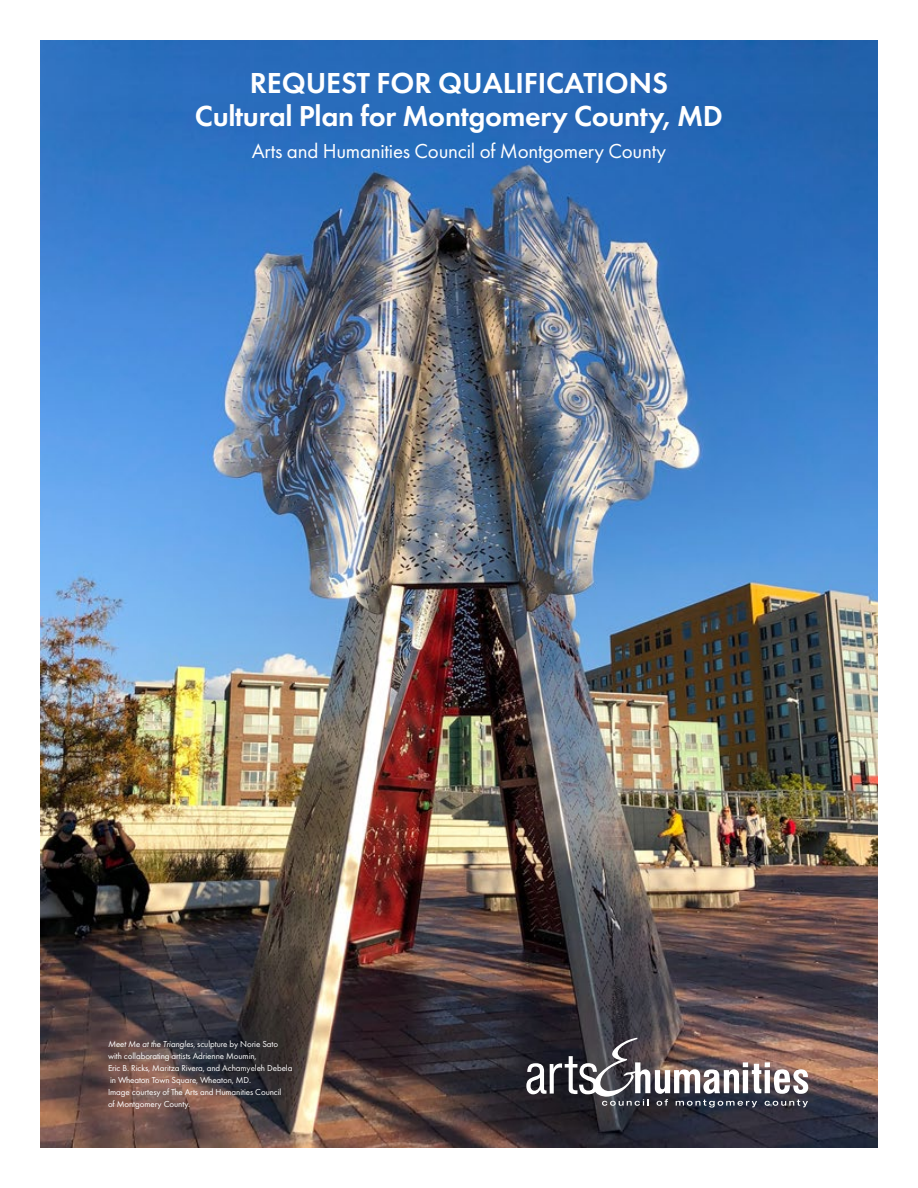
<style>
.page{position:relative;width:918px;height:1188px;background:#fff}
.page>*{position:absolute;margin:0;border:0;box-sizing:border-box;transform-origin:0 0}
.t1{font:600 30px/33px "Futura PT";letter-spacing:-.01em;color:#fff;text-align:center}
.t2{font:21px "Futura PT";letter-spacing:-.01em;color:#fff}
.t3{font:9px/12px "Futura PT";letter-spacing:-.01em;color:#fff}
.s1{font-style:italic}
</style>
<div class="page">
<img style="left:40px;top:40px;width:838px;height:1108px">
<svg style="left:526px;top:1038px;width:282px;height:70px"></svg>
<h1 class="t1" style="left:195px;top:66px;width:530px">REQUEST FOR QUALIFICATIONS<br>Cultural Plan for Montgomery County, MD</h1>
<h2 class="t2" style="left:252px;top:138px;width:416px">Arts and Humanities Council of Montgomery County</h2>
<p class="t3" style="left:108px;top:1038px;width:186px"><span class="s1">Meet Me at the Triangles,</span> sculpture by Norie Sato with collaborating artists Adrienne Moumin,<br>Eric B. Ricks, Maritza Rivera, and Achamyeleh Debela in Wheaton Town Square, Wheaton, MD.<br>Image courtesy of The Arts and Humanities Council<br>of Montgomery County.</p>
</div>
